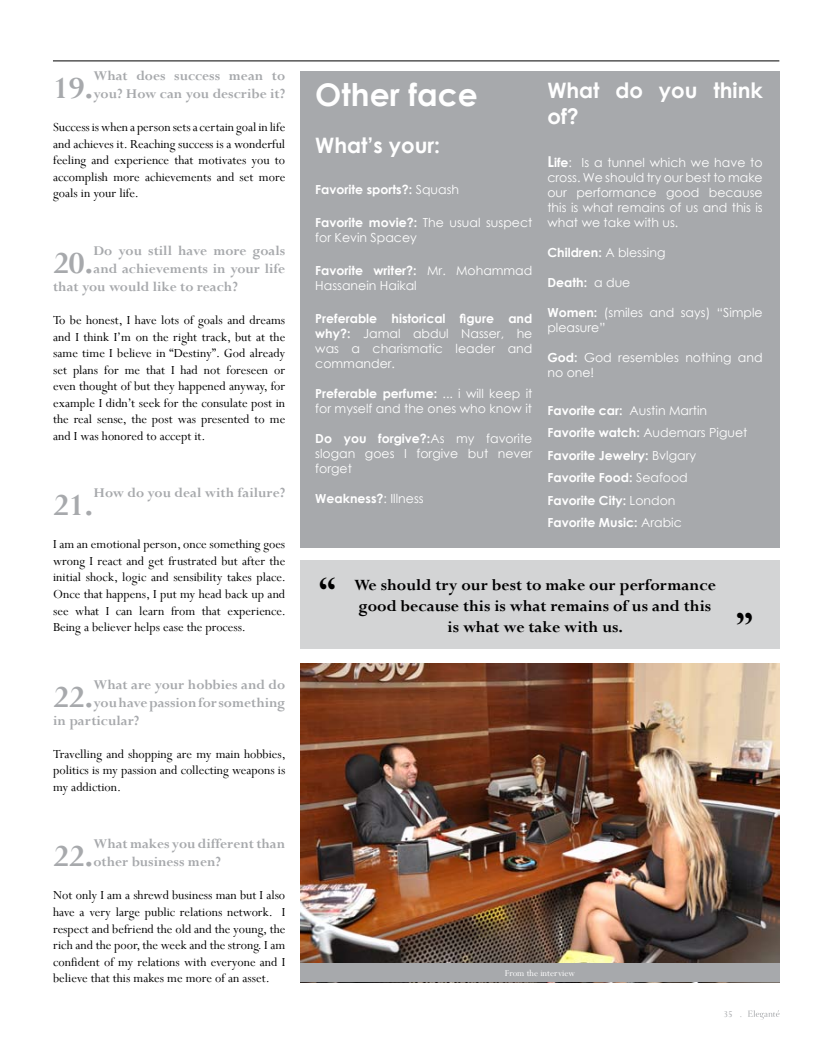
<style>
.page{position:relative;width:815px;height:1053px;background:#fff}
.page>*{position:absolute;margin:0;border:0;box-sizing:border-box;transform-origin:0 0}
.t1{font:700 37.5px "Perpetua";color:#000}
.t2{font:700 34.38px "Perpetua";color:#a7a9ac}
.t3{font:700 31.25px "Century Gothic";color:#fff}
.t4{font:700 21.25px/25.5px "Century Gothic";color:#fff}
.t5{font:700 17.5px/21px "Perpetua";color:#000;text-align:center}
.t6{font:700 15px/18px "Perpetua";color:#a7a9ac}
.t7{font:13.75px/16.5px "Perpetua";color:#000;text-align:justify}
.t8{font:12.5px/15px "Century Gothic";color:#fff}
.t9{font:700 12.5px/22.5px "Century Gothic";color:#fff}
.t10{font:10px "Perpetua";color:#fff}
.t11{font:10px "Perpetua";color:#a7a9ac}
.s1{font-weight:400}
.s2{font-weight:700}
.s3{font-weight:700;font-size:15px}
</style>
<div class="page">
<hr style="left:53px;top:61px;width:726px;height:1px;background:#000">
<svg style="left:748px;top:1010px;width:32px;height:9px"></svg>
<div style="left:300px;top:560px;width:480px;height:88px;background:#d3d4d5"></div>
<div style="left:300px;top:71px;width:480px;height:476px;background:#a7a9ac"></div>
<img style="left:300px;top:663px;width:480px;height:300px">
<div style="left:300px;top:963px;width:480px;height:18px;background:#a7a9ac"></div>
<h2 class="t2" style="left:53px;top:67px;width:42px">19.</h2>
<p class="t6" style="left:94px;top:67px;width:193px">What does success mean to you? How can you describe it?</p>
<p class="t7" style="left:53px;top:119px;width:234px">Success is when a person sets a certain goal in life and achieves it. Reaching success is a wonderful feeling and experience that motivates you to accomplish more achievements and set more goals in your life.</p>
<h2 class="t2" style="left:53px;top:241px;width:42px">20.</h2>
<p class="t6" style="left:94px;top:241px;width:193px">Do you still have more goals</p>
<p class="t6" style="left:94px;top:259px;width:193px">and achievements in your life</p>
<p class="t6" style="left:53px;top:277px;width:186px">that you would like to reach?</p>
<p class="t7" style="left:53px;top:312px;width:234px">To be honest, I have lots of goals and dreams and I think I’m on the right track, but at the same time I believe in “Destiny”. God already set plans for me that I had not foreseen or even thought of but they happened anyway, for example I didn’t seek for the consulate post in the real sense, the post was presented to me and I was honored to accept it.</p>
<h2 class="t2" style="left:53px;top:484px;width:42px">21.</h2>
<p class="t6" style="left:94px;top:484px;width:193px">How do you deal with failure?</p>
<p class="t7" style="left:53px;top:536px;width:234px">I am an emotional person, once something goes wrong I react and get frustrated but after the initial shock, logic and sensibility takes place.<br>Once that happens, I put my head back up and see what I can learn from that experience.<br>Being a believer helps ease the process.</p>
<h2 class="t2" style="left:53px;top:675px;width:42px">22.</h2>
<p class="t6" style="left:94px;top:675px;width:193px">What are your hobbies and do</p>
<p class="t6" style="left:94px;top:693px;width:193px">you have passion for something</p>
<p class="t6" style="left:53px;top:711px;width:88px">in particular?</p>
<p class="t7" style="left:53px;top:745px;width:234px">Travelling and shopping are my main hobbies, politics is my passion and collecting weapons is my addiction.</p>
<h2 class="t2" style="left:53px;top:834px;width:42px">22.</h2>
<p class="t6" style="left:94px;top:834px;width:193px">What makes you different than other business men?</p>
<p class="t7" style="left:53px;top:886px;width:234px">Not only I am a shrewd business man but I also have a very large public relations network. I respect and befriend the old and the young, the rich and the poor, the week and the strong. I am confident of my relations with everyone and I believe that this makes me more of an asset.</p>
<h3 class="t3" style="left:315px;top:71px;width:164px">Other face</h3>
<h3 class="t4" style="left:315px;top:132px;width:126px">What’s your:</h3>
<p class="t9" style="left:315px;top:177px;width:145px">Favorite sports?: <span class="s1">Squash</span></p>
<p class="t8" style="left:315px;top:214px;width:219px"><span class="s2">Favorite movie?:</span> The usual suspect for Kevin Spacey</p>
<p class="t8" style="left:315px;top:262px;width:219px"><span class="s2">Favorite writer?:</span> Mr. Mohammad<br>Hassanein Haikal</p>
<p class="t8" style="left:315px;top:310px;width:219px;text-align:justify"><span class="s2">Preferable historical figure and why?:</span> Jamal abdul Nasser, he was a charismatic leader and commander.</p>
<p class="t8" style="left:315px;top:385px;width:219px"><span class="s2">Preferable perfume:</span> ... i will keep it for myself and the ones who know it</p>
<p class="t8" style="left:315px;top:430px;width:219px;text-align:justify"><span class="s2">Do you forgive?:</span>As my favorite slogan goes I forgive but never forget</p>
<p class="t9" style="left:315px;top:486px;width:110px">Weakness?<span class="s1">: Illness</span></p>
<h3 class="t4" style="left:547px;top:77px;width:217px">What do you think of?</h3>
<p class="t8" style="left:547px;top:155px;width:217px;text-align:justify"><span class="s3">L</span><span class="s2">ife</span>: Is a tunnel which we have to cross. We should try our best to make our performance good because this is what remains of us and this is what we take with us.</p>
<p class="t9" style="left:547px;top:241px;width:120px">Children: <span class="s1">A blessing</span></p>
<p class="t9" style="left:547px;top:271px;width:84px">Death: <span class="s1">a due</span></p>
<p class="t8" style="left:547px;top:305px;width:217px"><span class="s2">Women:</span> (smiles and says) “Simple pleasure”</p>
<p class="t8" style="left:547px;top:350px;width:217px"><span class="s2">God:</span> God resembles nothing and no one!</p>
<p class="t9" style="left:547px;top:398px;width:202px">Favorite car: <span class="s1">Austin Martin<br></span>Favorite watch: <span class="s1">Audemars Piguet<br></span>Favorite Jewelry: <span class="s1">Bvlgary<br></span>Favorite Food: <span class="s1">Seafood<br></span>Favorite City: <span class="s1">London<br></span>Favorite Music: <span class="s1">Arabic</span></p>
<h1 class="t1" style="left:319px;top:566px;width:19px">“</h1>
<p class="t5" style="left:354px;top:573px;width:363px">We should try our best to make our performance good because this is what remains of us and this is what we take with us.</p>
<h1 class="t1" style="left:753px;top:635px;width:19px;rotate:-180deg">“</h1>
<p class="t10" style="left:505px;top:966px;width:72px">From the interview</p>
<p class="t11" style="left:723px;top:1007px;width:20px">35 .</p>
</div>
